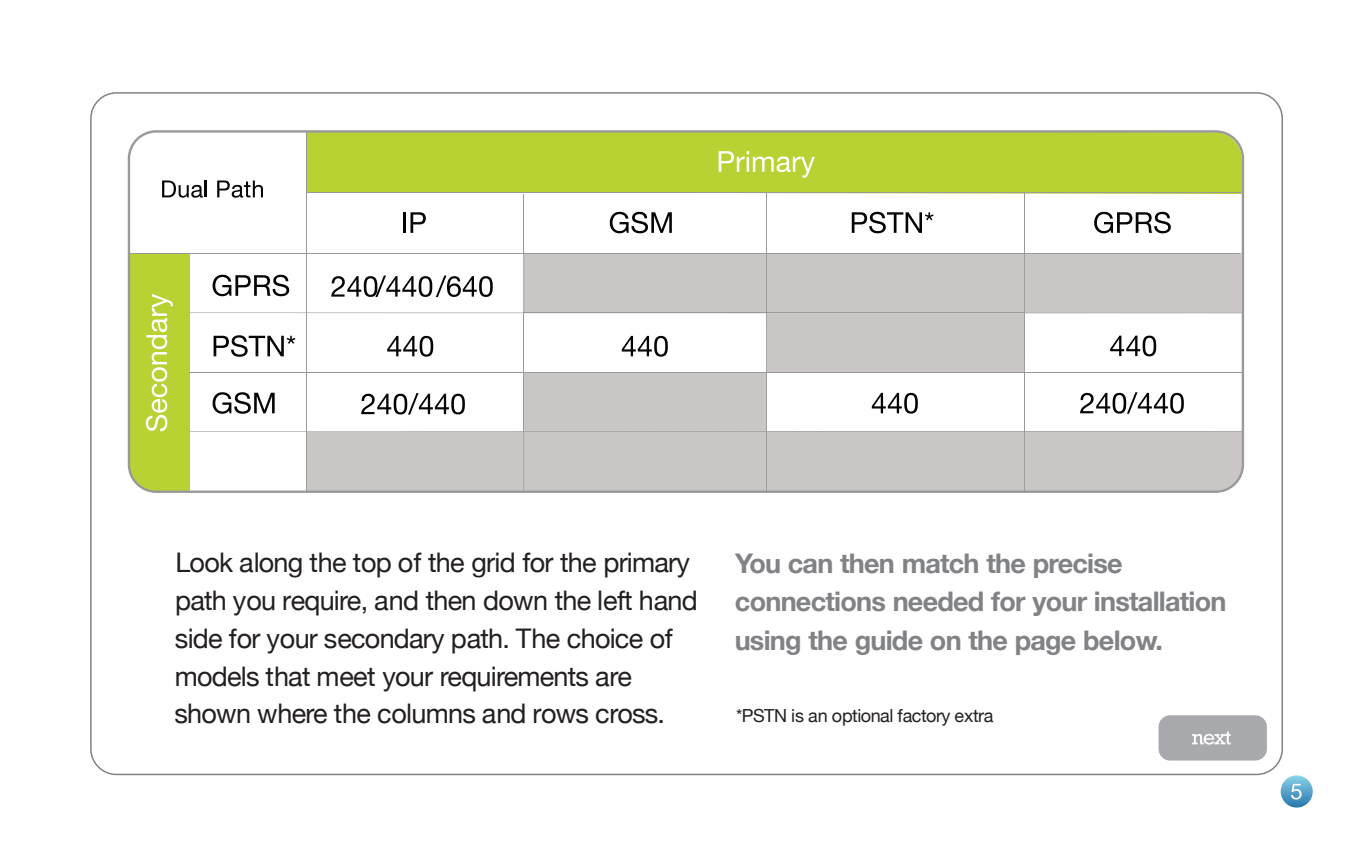
<style>
.page{position:relative;width:1371px;height:861px;background:#fff}
.page>*{position:absolute;margin:0;border:0;box-sizing:border-box;transform-origin:0 0}
.t1{font:27px/37.8px "Helvetica Neue";letter-spacing:-.03em;color:#231f20}
.t2{font:700 27px/38.7px "Helvetica Neue";letter-spacing:-.03em;color:#808285}
.t3{font:18px "Helvetica Neue";letter-spacing:-.03em;color:#231f20}
</style>
<div class="page">
<div style="left:1160px;top:716px;width:105px;height:42px;background:#a8a9ad;border-radius:10px"></div>
<div style="left:1158px;top:715px;width:108px;height:45px;border:3px solid #a8a9ad;border-radius:10px"></div>
<svg style="left:1192px;top:731px;width:38px;height:13px"></svg>
<svg style="left:128px;top:130px;width:1116px;height:363px"></svg>
<hr style="left:306px;top:192px;width:935px;height:1px;background:#999">
<hr style="left:129px;top:253px;width:1110px;height:1px;background:#999">
<hr style="left:189px;top:312px;width:1054px;height:1px;background:#999">
<hr style="left:189px;top:372px;width:1053px;height:1px;background:#999">
<hr style="left:189px;top:431px;width:1053px;height:1px;background:#999">
<hr style="left:306px;top:131px;width:1px;height:359px;background:#999">
<hr style="left:523px;top:194px;width:1px;height:297px;background:#999">
<hr style="left:766px;top:193px;width:1px;height:297px;background:#999">
<hr style="left:1024px;top:193px;width:1px;height:297px;background:#999">
<svg style="left:162px;top:180px;width:45px;height:17px"></svg>
<svg style="left:217px;top:180px;width:46px;height:17px"></svg>
<hr style="left:403px;top:212px;width:3px;height:21px;background:#040503">
<svg style="left:410px;top:212px;width:16px;height:21px"></svg>
<svg style="left:610px;top:212px;width:62px;height:21px"></svg>
<svg style="left:851px;top:212px;width:82px;height:21px"></svg>
<svg style="left:1094px;top:212px;width:76px;height:21px"></svg>
<svg style="left:213px;top:275px;width:76px;height:21px"></svg>
<svg style="left:214px;top:335px;width:81px;height:22px"></svg>
<svg style="left:213px;top:392px;width:62px;height:21px"></svg>
<svg style="left:718px;top:151px;width:97px;height:27px"></svg>
<svg style="left:129px;top:254px;width:61px;height:238px;background:#bcd343"></svg>
<svg style="left:319px;top:253px;width:923px;height:238px"></svg>
<svg style="left:1280px;top:775px;width:32px;height:32px"></svg>
<svg style="left:1291px;top:783px;width:10px;height:16px"></svg>
<p class="t1" style="left:175px;top:543px;width:525px">Look along the top of the grid for the primary path you require, and then down the left hand side for your secondary path. The choice of models that meet your requirements are shown where the columns and rows cross.</p>
<p class="t2" style="left:734px;top:543px;width:493px">You can then match the precise connections needed for your installation using the guide on the page below.</p>
<p class="t3" style="left:736px;top:704px;width:259px">*PSTN is an optional factory extra</p>
</div>
